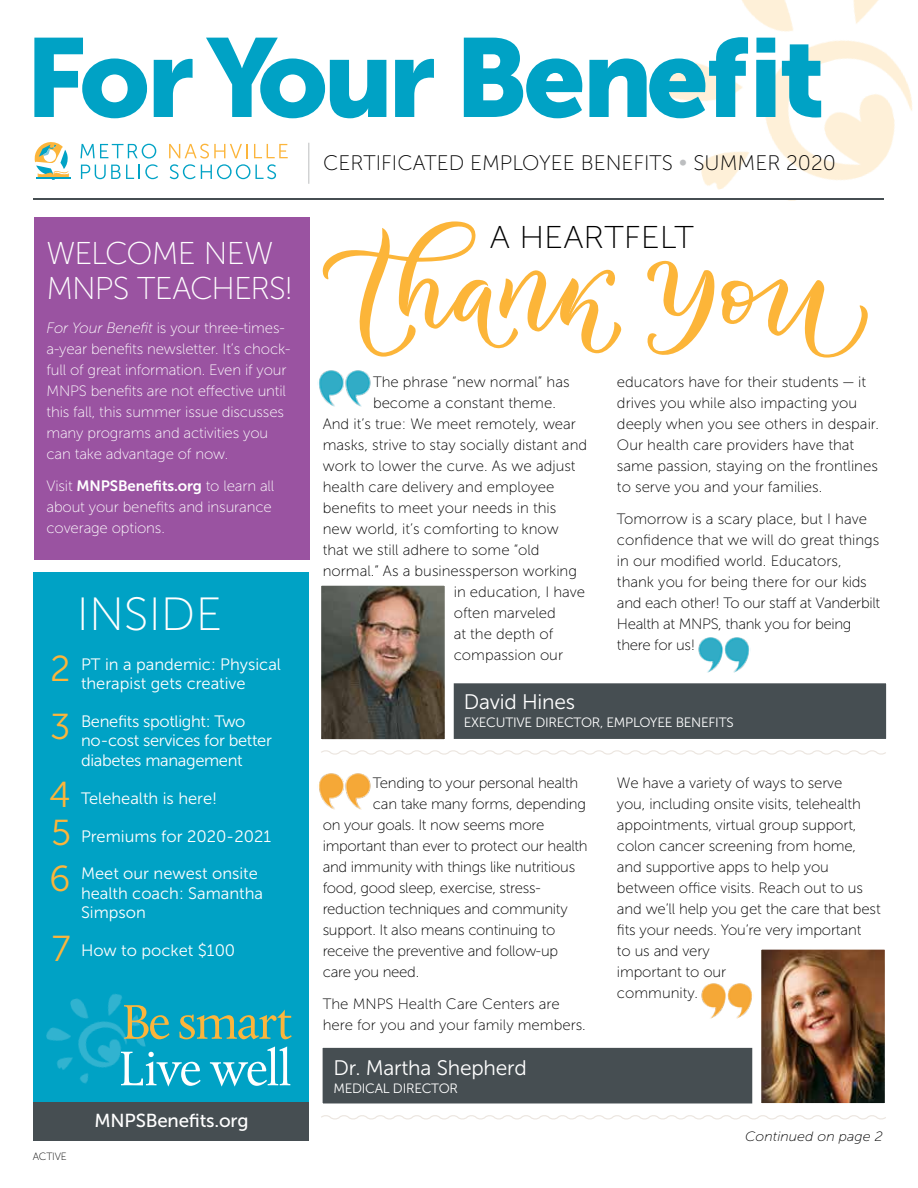
<style>
.page{position:relative;width:918px;height:1188px;background:#fff}
.page>*{position:absolute;margin:0;border:0;box-sizing:border-box;transform-origin:0 0}
.t1{font:111px "Museo Sans 900";letter-spacing:-.04em;color:#00a2c5}
.t2{font:51.3px "Albertina";letter-spacing:-.03em;color:#fff}
.t3{font:51.3px "Albertina";letter-spacing:-.03em;color:#fcb53b}
.t4{font:46.5px "Museo Sans 100";letter-spacing:.005em;color:#fff}
.t5{font:31.5px/34.5px "Museo Sans 100";letter-spacing:-.03em;color:#fff}
.t6{font:31.5px "Museo Sans 100";color:#000;scale:1.06 1}
.t7{font:21px "Museo Sans 100";color:#000}
.t8{font:21px "Museo Sans 300";letter-spacing:-.01em;color:#fff}
.t9{font:18.75px "Museo Sans 500";letter-spacing:-.01em;color:#fff}
.t10{font:16.5px/19.5px "Museo Sans 300";color:#fff;text-align:center}
.t11{font:16.5px/19.5px "Museo Sans 300";letter-spacing:-.02em;color:#fff}
.t12{font:15px/21px "Museo Sans 100";letter-spacing:-.005em;color:#000}
.t13{font:15px/21px "Museo Sans 100";letter-spacing:-.01em;color:#fff}
.t14{font:15px "Museo Sans 700";letter-spacing:-.01em;color:#fff}
.t15{font:13.5px "Museo Sans 300";letter-spacing:-.02em;color:#fff}
.t16{font:italic 13.5px "Museo Sans 100";color:#000;scale:1.06 1}
.t17{font:10.5px "Museo Sans 100";letter-spacing:-.02em;color:#000}
.s1{font-family:"Museo Sans 300";color:#bcbec0}
.s2{font-style:italic}
.s3{font-family:"Museo Sans 100"}
.s4{font-size:36px;color:#fcb53b}
</style>
<div class="page">
<div style="left:311px;top:1036px;width:587px;height:79px;background:#464e52;border:12px solid #fff"></div>
<img style="left:762px;top:951px;width:122px;height:151px">
<div style="left:752px;top:941px;width:142px;height:171px;border:9px solid #fff"></div>
<div style="left:311px;top:671px;width:587px;height:80px;background:#464e52;border:12px solid #fff"></div>
<img style="left:322px;top:587px;width:122px;height:151px">
<div style="left:312px;top:577px;width:142px;height:171px;border:9px solid #fff"></div>
<svg style="left:320px;top:749px;width:567px;height:6px"></svg>
<img style="left:319px;top:773px;width:52px;height:37px">
<svg style="left:322px;top:221px;width:300px;height:136px"></svg>
<svg style="left:647px;top:260px;width:221px;height:98px"></svg>
<div style="left:481px;top:224px;width:379px;height:31px;background:#fff"></div>
<img style="left:667px;top:0;width:245px;height:201px">
<svg style="left:80px;top:144px;width:78px;height:35px"></svg>
<svg style="left:169px;top:144px;width:119px;height:35px"></svg>
<svg style="left:35px;top:142px;width:36px;height:38px"></svg>
<hr style="left:308px;top:143px;width:1px;height:41px;background:#bcbec0">
<div style="left:34px;top:217px;width:275px;height:343px;background:#9a53a1"></div>
<hr style="left:34px;top:198px;width:850px;height:2px;background:#464e52">
<div style="left:34px;top:572px;width:275px;height:532px;background:#00a2c5"></div>
<img style="left:33px;top:977px;width:113px;height:118px">
<div style="left:34px;top:1102px;width:275px;height:39px;background:#464e52"></div>
<svg style="left:320px;top:1113px;width:567px;height:7px"></svg>
<img style="left:701px;top:982px;width:53px;height:37px">
<img style="left:317px;top:370px;width:54px;height:37px">
<img style="left:695px;top:637px;width:56px;height:37px">
<h1 class="t1" style="left:25px;top:15px;width:802px">For Your Benefit</h1>
<h3 class="t7" style="left:323px;top:152px;width:514px">CERTIFICATED EMPLOYEE BENEFITS <span class="s1">•</span> SUMMER 2020</h3>
<h3 class="t5" style="left:46px;top:236px;width:248px">WELCOME NEW<br>MNPS TEACHERS!</h3>
<p class="t13" style="left:46px;top:318px;width:246px"><span class="s2">For Your Benefit</span> is your three-times&shy;a-year benefits newsletter. It’s chock&shy;full of great information. Even if your MNPS benefits are not effective until this fall, this summer issue discusses many programs and activities you can take advantage of now.</p>
<p class="t14" style="left:46px;top:478px;width:229px"><span class="s3">Visit</span> MNPSBenefits.org <span class="s3">to learn all</span></p>
<p class="t13" style="left:46px;top:497px;width:227px">about your benefits and insurance coverage options.</p>
<h3 class="t4" style="left:77px;top:590px;width:147px">INSIDE</h3>
<p class="t10" style="left:50px;top:654px;width:232px"><span class="s4">2</span> PT in a pandemic: Physical therapist gets creative</p>
<p class="t11" style="left:81px;top:712px;width:192px;text-indent:-31px"><span class="s4">3</span> Benefits spotlight: Two no-cost services for better diabetes management</p>
<p class="t10" style="left:49px;top:788px;width:170px"><span class="s4">4</span> Telehealth is here!</p>
<p class="t10" style="left:51px;top:826px;width:221px"><span class="s4">5</span> Premiums for 2020-2021</p>
<p class="t10" style="left:81px;top:864px;width:184px;text-align:left;text-indent:-32px"><span class="s4">6</span> Meet our newest onsite health coach: Samantha<br>Simpson</p>
<p class="t10" style="left:52px;top:941px;width:185px"><span class="s4">7</span> How to pocket $100</p>
<p class="t17" style="left:33px;top:1151px;width:36px">ACTIVE</p>
<h2 class="t3" style="left:122px;top:993px;width:172px">Be smart</h2>
<h2 class="t2" style="left:119px;top:1039px;width:174px">Live well</h2>
<p class="t9" style="left:94px;top:1111px;width:156px">MNPSBenefits.org</p>
<h3 class="t6" style="left:490px;top:220px;width:194px">A HEARTFELT</h3>
<p class="t12" style="left:373px;top:371px;width:198px">The phrase “new normal” has</p>
<p class="t12" style="left:373px;top:392px;width:184px">become a constant theme.</p>
<p class="t12" style="left:323px;top:413px;width:255px">And it’s true: We meet remotely, wear</p>
<p class="t12" style="left:323px;top:434px;width:266px">masks, strive to stay socially distant and</p>
<p class="t12" style="left:323px;top:455px;width:254px">work to lower the curve. As we adjust</p>
<p class="t12" style="left:323px;top:476px;width:233px">health care delivery and employee</p>
<p class="t12" style="left:323px;top:497px;width:235px">benefits to meet your needs in this</p>
<p class="t12" style="left:323px;top:518px;width:238px">new world, it’s comforting to know</p>
<p class="t12" style="left:323px;top:539px;width:218px">that we still adhere to some “old</p>
<p class="t12" style="left:323px;top:560px;width:256px">normal.” As a businessperson working</p>
<p class="t12" style="left:454px;top:581px;width:133px">in education, I have</p>
<p class="t12" style="left:454px;top:602px;width:104px">often marveled</p>
<p class="t12" style="left:454px;top:623px;width:101px">at the depth of</p>
<p class="t12" style="left:454px;top:644px;width:111px">compassion our</p>
<p class="t12" style="left:617px;top:371px;width:264px">educators have for their students — it drives you while also impacting you deeply when you see others in despair.<br>Our health care providers have that same passion, staying on the frontlines to serve you and your families.</p>
<p class="t12" style="left:617px;top:508px;width:265px">Tomorrow is a scary place, but I have confidence that we will do great things in our modified world. Educators, thank you for being there for our kids and each other! To our staff at Vanderbilt Health at MNPS, thank you for being there for us!</p>
<h3 class="t8" style="left:464px;top:691px;width:113px">David Hines</h3>
<p class="t15" style="left:464px;top:715px;width:271px">EXECUTIVE DIRECTOR, EMPLOYEE BENEFITS</p>
<p class="t12" style="left:373px;top:772px;width:207px">Tending to your personal health</p>
<p class="t12" style="left:373px;top:793px;width:214px">can take many forms, depending</p>
<p class="t12" style="left:323px;top:814px;width:223px">on your goals. It now seems more</p>
<p class="t12" style="left:323px;top:835px;width:267px">important than ever to protect our health</p>
<p class="t12" style="left:323px;top:856px;width:254px">and immunity with things like nutritious</p>
<p class="t12" style="left:323px;top:877px;width:219px">food, good sleep, exercise, stress-</p>
<p class="t12" style="left:323px;top:898px;width:246px">reduction techniques and community</p>
<p class="t12" style="left:323px;top:919px;width:234px">support. It also means continuing to</p>
<p class="t12" style="left:323px;top:940px;width:237px">receive the preventive and follow-up</p>
<p class="t12" style="left:323px;top:961px;width:98px">care you need.</p>
<p class="t12" style="left:323px;top:994px;width:265px">The MNPS Health Care Centers are here for you and your family members.</p>
<h3 class="t8" style="left:333px;top:1056px;width:195px">Dr. Martha Shepherd</h3>
<p class="t15" style="left:333px;top:1081px;width:126px">MEDICAL DIRECTOR</p>
<p class="t12" style="left:617px;top:772px;width:265px">We have a variety of ways to serve<br>you, including onsite visits, telehealth appointments, virtual group support, colon cancer screening from home, and supportive apps to help you between office visits. Reach out to us and we’ll help you get the care that best fits your needs. You’re very important<br>to us and very<br>important to our<br>community.</p>
<p class="t16" style="left:745px;top:1130px;width:131px">Continued on page 2</p>
</div>
